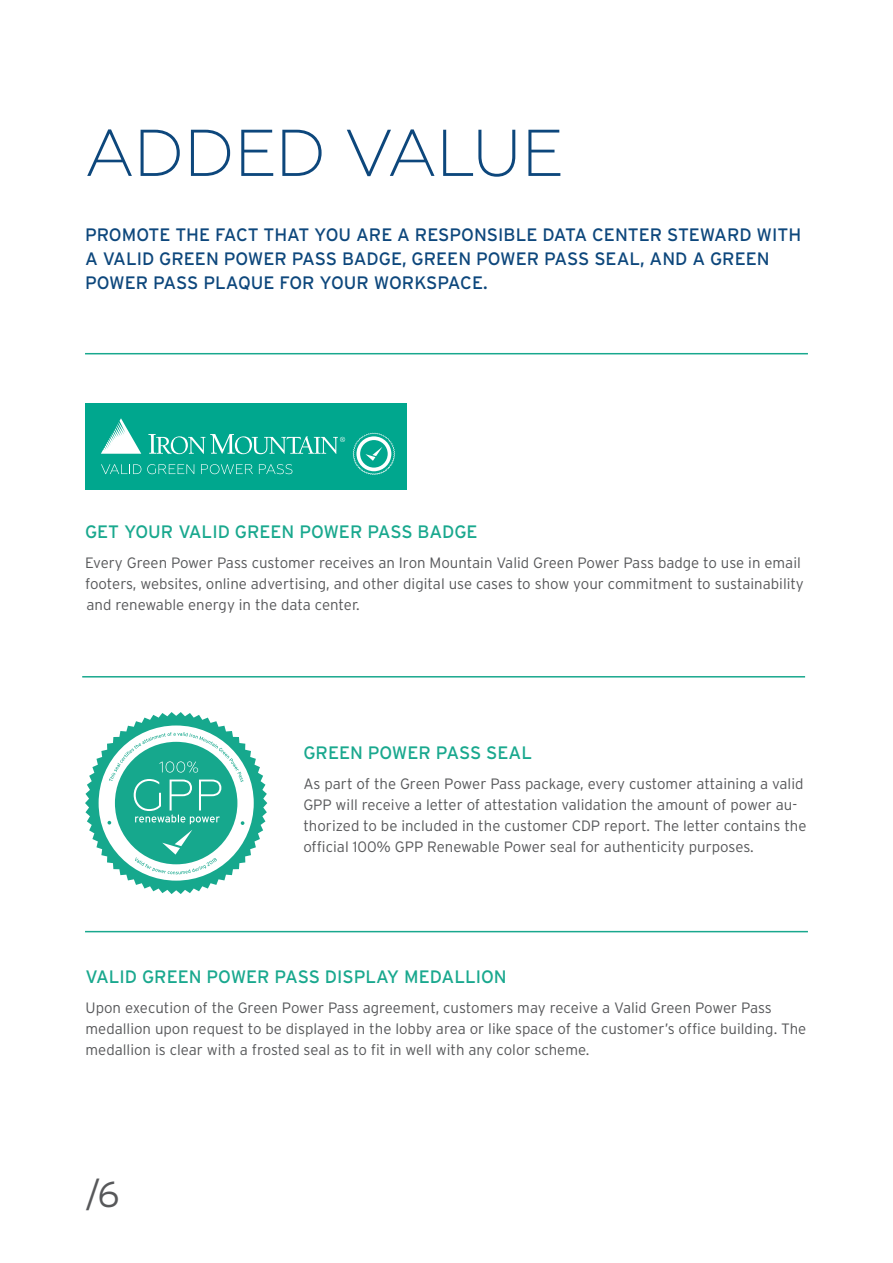
<style>
.page{position:relative;width:893px;height:1263px;background:#fff}
.page>*{position:absolute;margin:0;border:0;box-sizing:border-box;transform-origin:0 0}
.t1{font:300 66px "Geometria";letter-spacing:-.01em;color:#0d477c}
.t2{font:300 36px "Interstate";color:#57585a}
.t3{font:18px/24px "Interstate";color:#0d477c}
.t4{font:18px "Interstate";color:#19a88e}
.t5{font:300 15px/21px "Interstate";color:#57585a}
</style>
<div class="page">
<hr style="left:85px;top:353px;width:723px;height:1px;background:#19a88e">
<hr style="left:82px;top:676px;width:723px;height:1px;background:#19a88e">
<hr style="left:85px;top:931px;width:723px;height:1px;background:#19a88e">
<div style="left:85px;top:403px;width:321px;height:87px;background:#00a78e"></div>
<svg style="left:353px;top:433px;width:42px;height:42px"></svg>
<svg style="left:101px;top:418px;width:40px;height:36px"></svg>
<svg style="left:148px;top:434px;width:197px;height:20px"></svg>
<svg style="left:101px;top:464px;width:40px;height:10px"></svg>
<svg style="left:147px;top:464px;width:47px;height:10px"></svg>
<svg style="left:201px;top:464px;width:52px;height:10px"></svg>
<svg style="left:259px;top:464px;width:33px;height:10px"></svg>
<svg style="left:85px;top:712px;width:182px;height:182px"></svg>
<h1 class="t1" style="left:85px;top:115px;width:480px">ADDED VALUE</h1>
<p class="t3" style="left:85px;top:223px;width:718px">PROMOTE THE FACT THAT YOU ARE A RESPONSIBLE DATA CENTER STEWARD WITH<br>A VALID GREEN POWER PASS BADGE, GREEN POWER PASS SEAL, AND A GREEN<br>POWER PASS PLAQUE FOR YOUR WORKSPACE.</p>
<p class="t4" style="left:85px;top:521px;width:394px">GET YOUR VALID GREEN POWER PASS BADGE</p>
<p class="t5" style="left:85px;top:552px;width:720px">Every Green Power Pass customer receives an Iron Mountain Valid Green Power Pass badge to use in email footers, websites, online advertising, and other digital use cases to show your commitment to sustainability and renewable energy in the data center.</p>
<p class="t4" style="left:303px;top:742px;width:230px">GREEN POWER PASS SEAL</p>
<p class="t5" style="left:303px;top:773px;width:505px">As part of the Green Power Pass package, every customer attaining a valid GPP will receive a letter of attestation validation the amount of power au&shy;thorized to be included in the customer CDP report. The letter contains the official 100% GPP Renewable Power seal for authenticity purposes.</p>
<p class="t4" style="left:86px;top:965px;width:423px">VALID GREEN POWER PASS DISPLAY MEDALLION</p>
<p class="t5" style="left:86px;top:997px;width:722px">Upon execution of the Green Power Pass agreement, customers may receive a Valid Green Power Pass medallion upon request to be displayed in the lobby area or like space of the customer’s office building. The medallion is clear with a frosted seal as to fit in well with any color scheme.</p>
<h2 class="t2" style="left:85px;top:1172px;width:36px">/6</h2>
</div>
